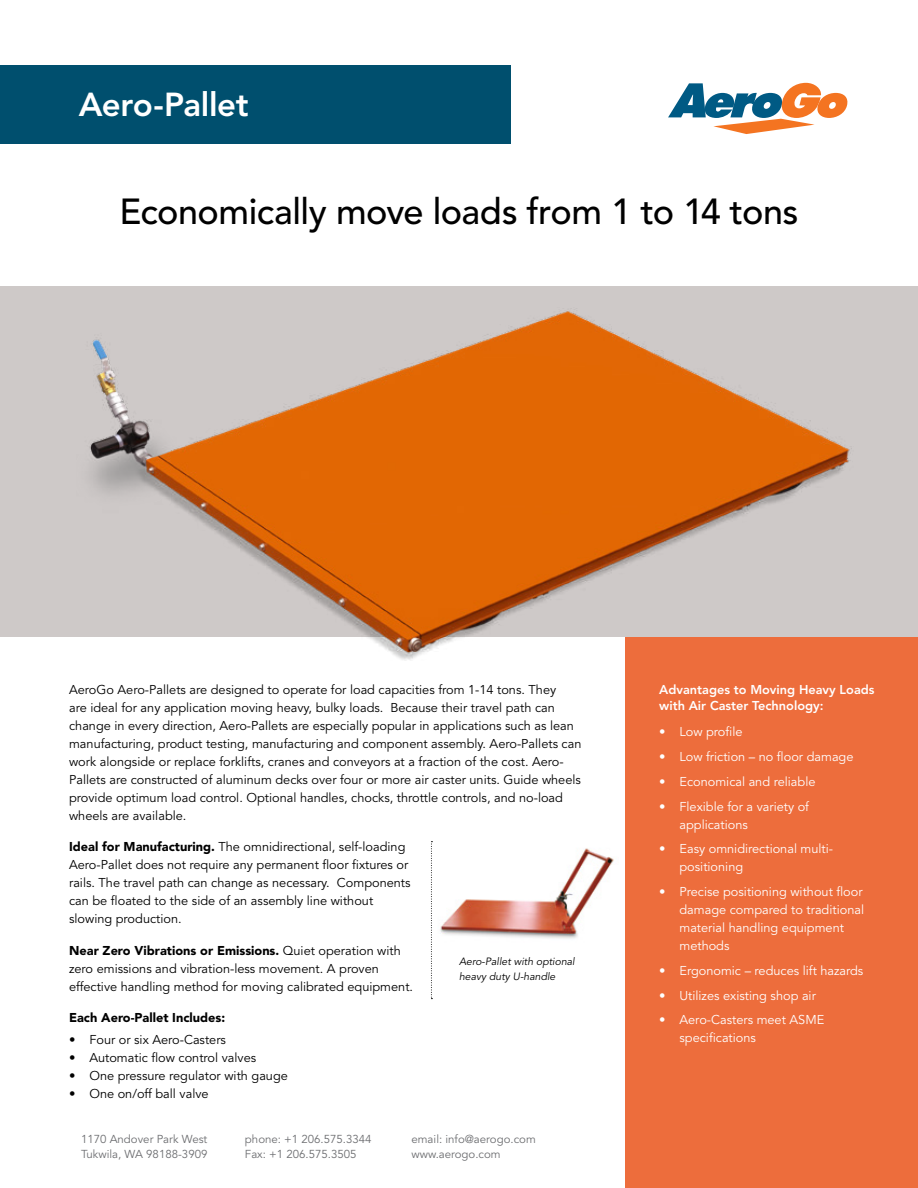
<style>
.page{position:relative;width:918px;height:1188px;background:#fff}
.page>*{position:absolute;margin:0;border:0;box-sizing:border-box;transform-origin:0 0}
.t1{font:500 36px "Avenir";letter-spacing:-.015em;color:#000}
.t2{font:800 33px "Avenir";letter-spacing:-.01em;color:#fff}
.t3{font:12.75px/18px "Avenir";color:#000}
.t4{font:12.75px/18px "Avenir";color:#fff}
.t5{font:800 12.75px/16.5px "Avenir";color:#fff}
.t6{font:900 12.75px "Avenir";color:#000}
.t7{font:11.55px/15px "Avenir";color:#6d6e71}
.t8{font:italic 10.5px/15px "Avenir";color:#000}
.s1{font-weight:900}
</style>
<div class="page">
<div style="left:625px;top:629px;width:293px;height:559px;background:#ed6d3c"></div>
<svg style="left:668px;top:83px;width:179px;height:34px"></svg>
<div style="left:0;top:65px;width:510px;height:79px;background:#004f6e"></div>
<img style="left:432px;top:841px;width:182px;height:98px">
<svg style="left:431px;top:841px;width:1px;height:158px"></svg>
<img style="left:0;top:117px;width:918px;height:544px">
<h2 class="t2" style="left:79px;top:85px;width:171px">Aero-Pallet</h2>
<h1 class="t1" style="left:119px;top:190px;width:681px">Economically move loads from 1 to 14 tons</h1>
<p class="t3" style="left:69px;top:681px;width:514px">AeroGo Aero-Pallets are designed to operate for load capacities from 1-14 tons. They<br>are ideal for any application moving heavy, bulky loads. Because their travel path can change in every direction, Aero-Pallets are especially popular in applications such as lean manufacturing, product testing, manufacturing and component assembly. Aero-Pallets can work alongside or replace forklifts, cranes and conveyors at a fraction of the cost. Aero-Pallets are constructed of aluminum decks over four or more air caster units. Guide wheels provide optimum load control. Optional handles, chocks, throttle controls, and no-load wheels are available.</p>
<p class="t3" style="left:69px;top:838px;width:343px"><span class="s1">Ideal for Manufacturing.</span> The omnidirectional, self-loading Aero-Pallet does not require any permanent floor fixtures or rails. The travel path can change as necessary. Components can be floated to the side of an assembly line without slowing production.</p>
<p class="t3" style="left:69px;top:942px;width:345px"><span class="s1">Near Zero Vibrations or Emissions.</span> Quiet operation with zero emissions and vibration-less movement. A proven effective handling method for moving calibrated equipment.</p>
<p class="t6" style="left:69px;top:1010px;width:158px">Each Aero-Pallet Includes:</p>
<p class="t3" style="left:69px;top:1030px;width:158px">• Four or six Aero-Casters</p>
<p class="t3" style="left:69px;top:1048px;width:189px">• Automatic flow control valves</p>
<p class="t3" style="left:69px;top:1066px;width:220px">• One pressure regulator with gauge</p>
<p class="t3" style="left:69px;top:1084px;width:141px">• One on/off ball valve</p>
<p class="t8" style="left:459px;top:954px;width:117px">Aero-Pallet with optional heavy duty U-handle</p>
<p class="t7" style="left:81px;top:1131px;width:128px">1170 Andover Park West<br>Tukwila, WA 98188-3909</p>
<p class="t7" style="left:245px;top:1131px;width:128px">phone: +1 206.575.3344<br>Fax: +1 206.575.3505</p>
<p class="t7" style="left:411px;top:1131px;width:126px">email: info@aerogo.com www.aerogo.com</p>
<p class="t5" style="left:659px;top:681px;width:217px">Advantages to Moving Heavy Loads with Air Caster Technology:</p>
<p class="t4" style="left:659px;top:723px;width:85px">• Low profile</p>
<p class="t4" style="left:659px;top:748px;width:196px">• Low friction – no floor damage</p>
<p class="t4" style="left:659px;top:773px;width:158px">• Economical and reliable</p>
<p class="t4" style="left:679px;top:798px;width:131px;text-indent:-20px">• Flexible for a variety of applications</p>
<p class="t4" style="left:679px;top:840px;width:155px;text-indent:-20px">• Easy omnidirectional multi&shy;positioning</p>
<p class="t4" style="left:679px;top:883px;width:186px;text-indent:-20px">• Precise positioning without floor damage compared to traditional material handling equipment methods</p>
<p class="t4" style="left:659px;top:962px;width:206px">• Ergonomic – reduces lift hazards</p>
<p class="t4" style="left:659px;top:987px;width:158px">• Utilizes existing shop air</p>
<p class="t4" style="left:679px;top:1011px;width:146px;text-indent:-20px">• Aero-Casters meet ASME specifications</p>
</div>
